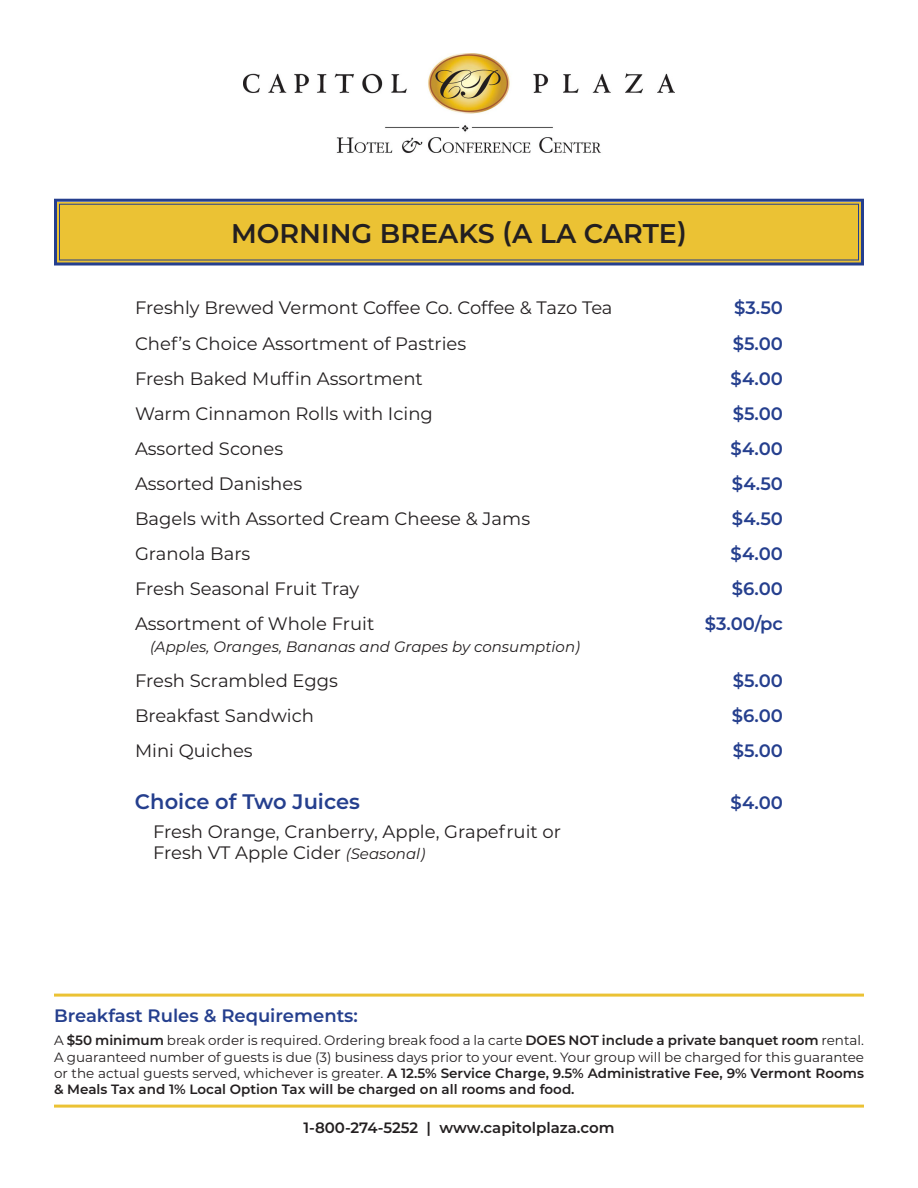
<style>
.page{position:relative;width:918px;height:1188px;background:#fff}
.page>*{position:absolute;margin:0;border:0;box-sizing:border-box;transform-origin:0 0}
.t1{font:600 27px "Montserrat";color:#231f20}
.t2{font:600 21px "Montserrat";color:#253f8e}
.t3{font:18px/21.6px "Montserrat";color:#231f20}
.t4{font:600 18px "Montserrat";color:#253f8e}
.t5{font:italic 15px "Montserrat";color:#231f20}
.t6{font:600 15px "Montserrat";color:#231f20}
.t7{font:13.5px/16.2px "Montserrat";color:#231f20;text-align:justify}
.s1{font-style:italic;font-size:15px}
.s2{font-weight:600}
</style>
<div class="page">
<hr style="left:54px;top:994px;width:810px;height:3px;background:#ebc234">
<hr style="left:54px;top:1105px;width:810px;height:3px;background:#ebc234">
<svg style="left:54px;top:198px;width:810px;height:68px;background:#d6b542"></svg>
<div style="left:59px;top:204px;width:800px;height:57px;border:1px solid #253f8e"></div>
<img style="left:243px;top:54px;width:432px;height:99px">
<p class="t1" style="left:231px;top:214px;width:457px">MORNING BREAKS (A LA CARTE)</p>
<p class="t3" style="left:135px;top:297px;width:479px">Freshly Brewed Vermont Coffee Co. Coffee &amp; Tazo Tea</p>
<p class="t4" style="left:734px;top:295px;width:50px">$3.50</p>
<p class="t3" style="left:135px;top:332px;width:333px">Chef’s Choice Assortment of Pastries</p>
<p class="t4" style="left:733px;top:330px;width:52px">$5.00</p>
<p class="t3" style="left:135px;top:367px;width:289px">Fresh Baked Muffin Assortment</p>
<p class="t4" style="left:731px;top:365px;width:54px">$4.00</p>
<p class="t3" style="left:135px;top:402px;width:299px">Warm Cinnamon Rolls with Icing</p>
<p class="t4" style="left:733px;top:401px;width:52px">$5.00</p>
<p class="t3" style="left:135px;top:437px;width:150px">Assorted Scones</p>
<p class="t4" style="left:731px;top:436px;width:54px">$4.00</p>
<p class="t3" style="left:135px;top:472px;width:169px">Assorted Danishes</p>
<p class="t4" style="left:732px;top:471px;width:53px">$4.50</p>
<p class="t3" style="left:135px;top:507px;width:397px">Bagels with Assorted Cream Cheese &amp; Jams</p>
<p class="t4" style="left:732px;top:506px;width:53px">$4.50</p>
<p class="t3" style="left:135px;top:542px;width:117px">Granola Bars</p>
<p class="t4" style="left:731px;top:541px;width:54px">$4.00</p>
<p class="t3" style="left:135px;top:577px;width:226px">Fresh Seasonal Fruit Tray</p>
<p class="t4" style="left:732px;top:576px;width:53px">$6.00</p>
<p class="t3" style="left:135px;top:613px;width:241px">Assortment of Whole Fruit</p>
<p class="t4" style="left:705px;top:611px;width:80px">$3.00/pc</p>
<p class="t5" style="left:150px;top:636px;width:432px">(Apples, Oranges, Bananas and Grapes by consumption)</p>
<p class="t3" style="left:135px;top:669px;width:204px">Fresh Scrambled Eggs</p>
<p class="t4" style="left:733px;top:668px;width:52px">$5.00</p>
<p class="t3" style="left:135px;top:704px;width:180px">Breakfast Sandwich</p>
<p class="t4" style="left:732px;top:703px;width:53px">$6.00</p>
<p class="t3" style="left:135px;top:739px;width:119px">Mini Quiches</p>
<p class="t4" style="left:733px;top:738px;width:52px">$5.00</p>
<p class="t2" style="left:135px;top:787px;width:226px">Choice of Two Juices</p>
<p class="t4" style="left:731px;top:790px;width:54px">$4.00</p>
<p class="t3" style="left:153px;top:820px;width:410px">Fresh Orange, Cranberry, Apple, Grapefruit or<br>Fresh VT Apple Cider <span class="s1">(Seasonal)</span></p>
<p class="t4" style="left:54px;top:1003px;width:305px">Breakfast Rules &amp; Requirements:</p>
<p class="t7" style="left:54px;top:1032px;width:812px">A <span class="s2">$50 minimum</span> break order is required. Ordering break food a la carte <span class="s2">DOES NOT include a private banquet room</span> rental.<br>A guaranteed number of guests is due (3) business days prior to your event. Your group will be charged for this guarantee or the actual guests served, whichever is greater. <span class="s2">A 12.5% Service Charge, 9.5% Administrative Fee, 9% Vermont Rooms &amp; Meals Tax and 1% Local Option Tax will be charged on all rooms and food.</span></p>
<p class="t6" style="left:304px;top:1117px;width:312px">1-800-274-5252 | www.capitolplaza.com</p>
</div>
